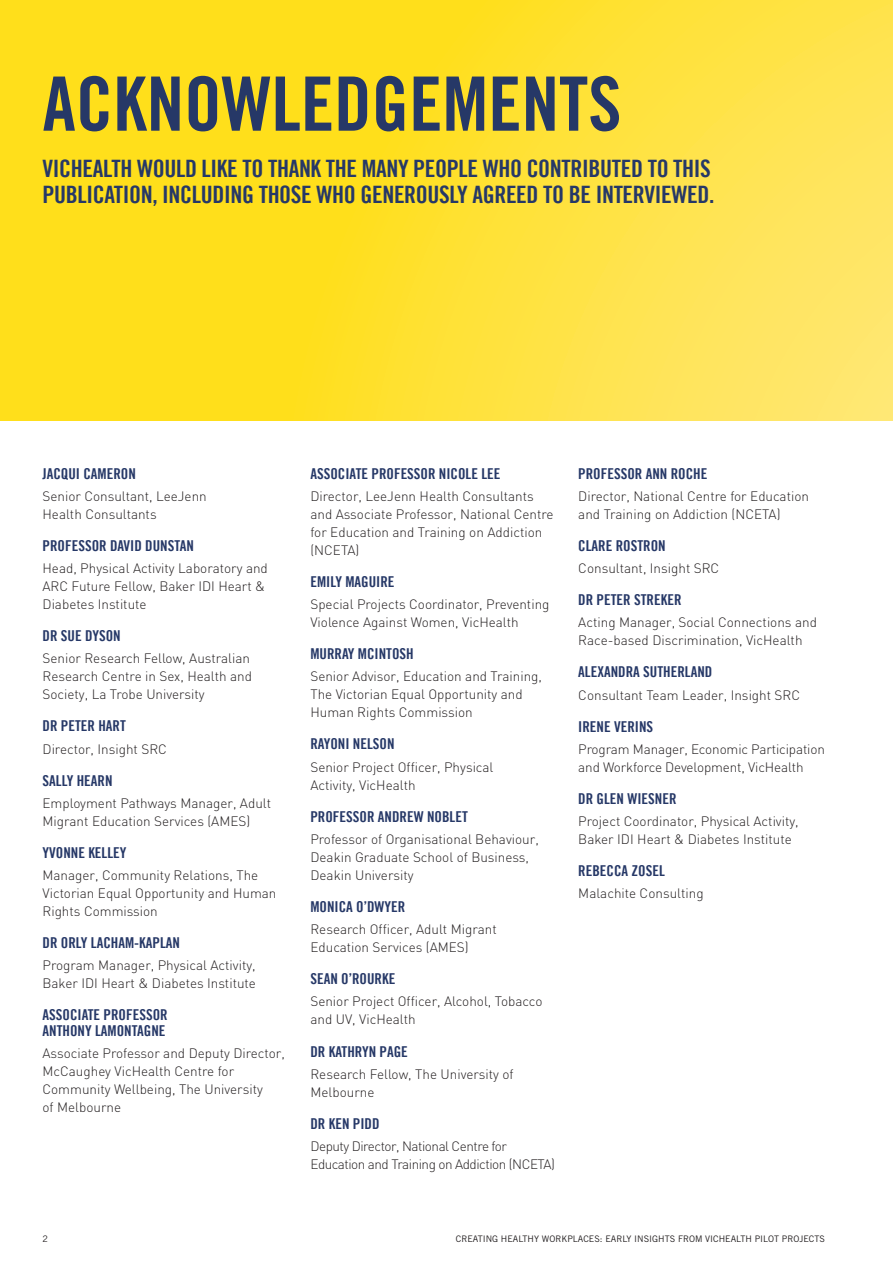
<style>
.page{position:relative;width:893px;height:1263px;background:#fff}
.page>*{position:absolute;margin:0;border:0;box-sizing:border-box;transform-origin:0 0}
.t1{font:75px "Trade Gothic Bold Cond Twenty";color:#263867}
.t2{font:24px/25.5px "Trade Gothic LT Bold Cond Twenty";letter-spacing:-.015em;color:#263867}
.t3{font:15px/15px "Trade Gothic LT Bold Cond Twenty";color:#263867}
.t4{font:300 13.5px/18px "DIN";color:#231f20}
.t5{font:300 13.5px/18px "DIN";letter-spacing:-.035em;color:#231f20}
.t6{font:9px "Trade Gothic";color:#231f20}
</style>
<div class="page">
<svg style="left:36px;top:0;width:857px;height:421px;background:#ffe134"></svg>
<div style="left:0;top:0;width:36px;height:421px;background:#ffdf1b"></div>
<h1 class="t1" style="left:43px;top:58px;width:580px">ACKNOWLEDGEMENTS</h1>
<h2 class="t2" style="left:43px;top:156px;width:673px">VICHEALTH WOULD LIKE TO THANK THE MANY PEOPLE WHO CONTRIBUTED TO THIS<br>PUBLICATION, INCLUDING THOSE WHO GENEROUSLY AGREED TO BE INTERVIEWED.</h2>
<p class="t3" style="left:43px;top:466px;width:95px">JACQUI CAMERON</p>
<p class="t4" style="left:43px;top:487px;width:166px">Senior Consultant, LeeJenn<br>Health Consultants</p>
<p class="t3" style="left:43px;top:538px;width:153px">PROFESSOR DAVID DUNSTAN</p>
<p class="t4" style="left:43px;top:559px;width:227px">Head, Physical Activity Laboratory and<br>ARC Future Fellow, Baker IDI Heart &amp;<br>Diabetes Institute</p>
<p class="t3" style="left:43px;top:628px;width:80px">DR SUE DYSON</p>
<p class="t4" style="left:43px;top:649px;width:211px">Senior Research Fellow, Australian<br>Research Centre in Sex, Health and<br>Society, La Trobe University</p>
<p class="t3" style="left:43px;top:718px;width:85px">DR PETER HART</p>
<p class="t4" style="left:43px;top:740px;width:126px">Director, Insight SRC</p>
<p class="t3" style="left:43px;top:773px;width:71px">SALLY HEARN</p>
<p class="t4" style="left:43px;top:794px;width:230px">Employment Pathways Manager, Adult<br>Migrant Education Services (AMES)</p>
<p class="t3" style="left:43px;top:845px;width:86px">YVONNE KELLEY</p>
<p class="t4" style="left:43px;top:866px;width:235px">Manager, Community Relations, The<br>Victorian Equal Opportunity and Human<br>Rights Commission</p>
<p class="t3" style="left:43px;top:935px;width:139px">DR ORLY LACHAM-KAPLAN</p>
<p class="t4" style="left:43px;top:956px;width:215px">Program Manager, Physical Activity,<br>Baker IDI Heart &amp; Diabetes Institute</p>
<p class="t3" style="left:43px;top:1007px;width:127px">ASSOCIATE PROFESSOR<br>ANTHONY LAMONTAGNE</p>
<p class="t4" style="left:43px;top:1044px;width:244px">Associate Professor and Deputy Director,<br>McCaughey VicHealth Centre for<br>Community Wellbeing, The University<br>of Melbourne</p>
<p class="t3" style="left:310px;top:466px;width:192px">ASSOCIATE PROFESSOR NICOLE LEE</p>
<p class="t4" style="left:310px;top:487px;width:245px">Director, LeeJenn Health Consultants and Associate Professor, National Centre for Education and Training on Addiction (NCETA)</p>
<p class="t3" style="left:310px;top:574px;width:86px">EMILY MAGUIRE</p>
<p class="t4" style="left:310px;top:595px;width:241px">Special Projects Coordinator, Preventing<br>Violence Against Women, VicHealth</p>
<p class="t3" style="left:310px;top:646px;width:105px">MURRAY MCINTOSH</p>
<p class="t4" style="left:310px;top:667px;width:233px">Senior Advisor, Education and Training,<br>The Victorian Equal Opportunity and<br>Human Rights Commission</p>
<p class="t3" style="left:310px;top:736px;width:86px">RAYONI NELSON</p>
<p class="t4" style="left:310px;top:758px;width:184px">Senior Project Officer, Physical<br>Activity, VicHealth</p>
<p class="t3" style="left:310px;top:809px;width:159px">PROFESSOR ANDREW NOBLET</p>
<p class="t4" style="left:310px;top:830px;width:230px">Professor of Organisational Behaviour,<br>Deakin Graduate School of Business,<br>Deakin University</p>
<p class="t3" style="left:310px;top:899px;width:96px">MONICA O’DWYER</p>
<p class="t4" style="left:310px;top:920px;width:188px">Research Officer, Adult Migrant<br>Education Services (AMES)</p>
<p class="t3" style="left:310px;top:971px;width:86px">SEAN O’ROURKE</p>
<p class="t4" style="left:310px;top:992px;width:234px">Senior Project Officer, Alcohol, Tobacco and UV, VicHealth</p>
<p class="t3" style="left:310px;top:1043px;width:99px">DR KATHRYN PAGE</p>
<p class="t4" style="left:310px;top:1065px;width:205px">Research Fellow, The University of<br>Melbourne</p>
<p class="t3" style="left:310px;top:1116px;width:71px">DR KEN PIDD</p>
<p class="t5" style="left:310px;top:1137px;width:246px">Deputy Director, National Centre for<br>Education and Training on Addiction (NCETA)</p>
<p class="t3" style="left:578px;top:466px;width:131px">PROFESSOR ANN ROCHE</p>
<p class="t4" style="left:578px;top:487px;width:232px">Director, National Centre for Education and Training on Addiction (NCETA)</p>
<p class="t3" style="left:578px;top:538px;width:89px">CLARE ROSTRON</p>
<p class="t4" style="left:578px;top:559px;width:142px">Consultant, Insight SRC</p>
<p class="t3" style="left:578px;top:592px;width:105px">DR PETER STREKER</p>
<p class="t4" style="left:578px;top:613px;width:240px">Acting Manager, Social Connections and<br>Race-based Discrimination, VicHealth</p>
<p class="t3" style="left:578px;top:664px;width:136px">ALEXANDRA SUTHERLAND</p>
<p class="t4" style="left:578px;top:686px;width:223px">Consultant Team Leader, Insight SRC</p>
<p class="t3" style="left:578px;top:719px;width:76px">IRENE VERINS</p>
<p class="t4" style="left:578px;top:740px;width:248px">Program Manager, Economic Participation and Workforce Development, VicHealth</p>
<p class="t3" style="left:578px;top:791px;width:100px">DR GLEN WIESNER</p>
<p class="t4" style="left:578px;top:812px;width:222px">Project Coordinator, Physical Activity,<br>Baker IDI Heart &amp; Diabetes Institute</p>
<p class="t3" style="left:578px;top:863px;width:88px">REBECCA ZOSEL</p>
<p class="t4" style="left:578px;top:884px;width:127px">Malachite Consulting</p>
<p class="t6" style="left:43px;top:1233px;width:7px">2</p>
<p class="t6" style="left:456px;top:1233px;width:370px">CREATING HEALTHY WORKPLACES: EARLY INSIGHTS FROM VICHEALTH PILOT PROJECTS</p>
</div>
